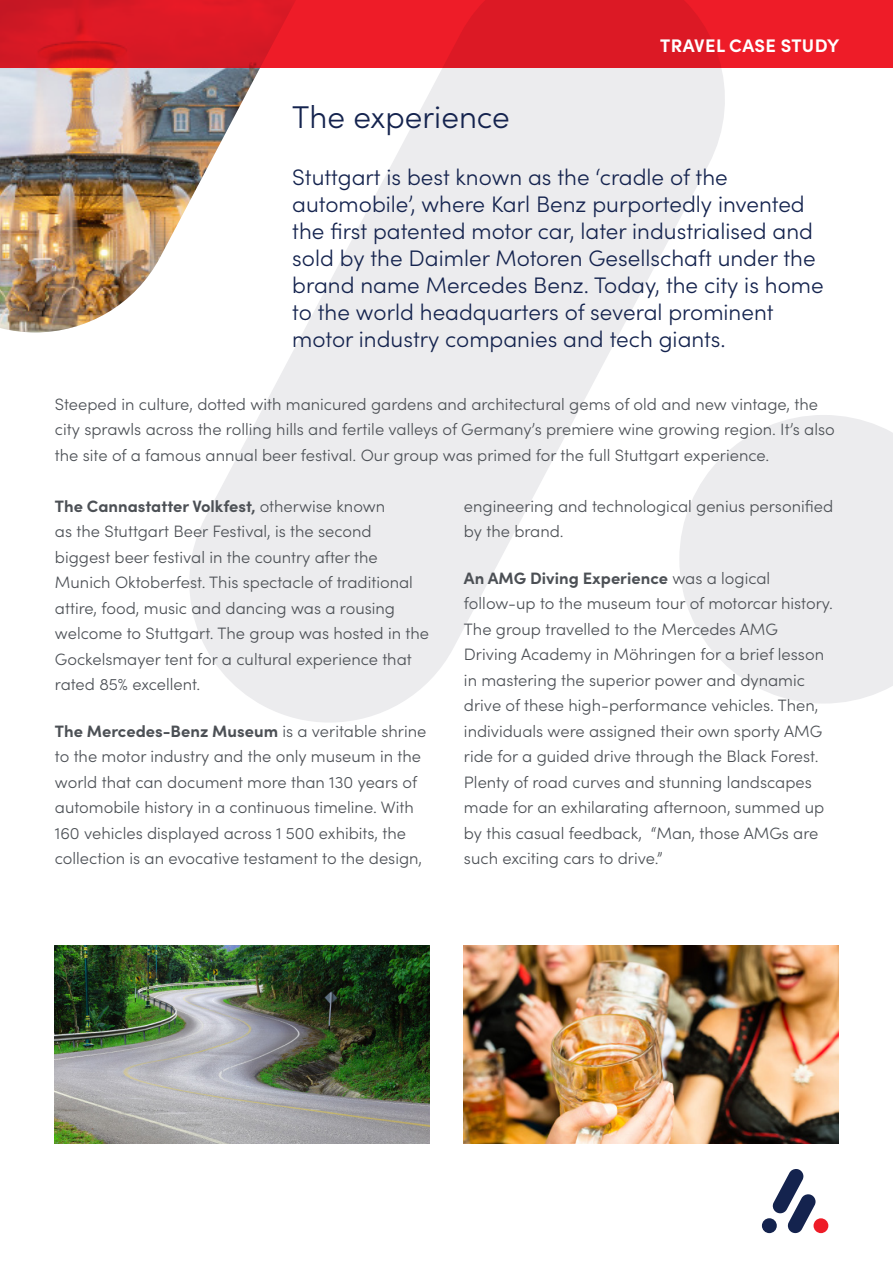
<style>
.page{position:relative;width:893px;height:1263px;background:#fff}
.page>*{position:absolute;margin:0;border:0;box-sizing:border-box;transform-origin:0 0}
.heading{font:300 31.5px "Sofia Pro";color:#14234e}
.sub_intro{font:300 22.5px/27px "Sofia Pro";color:#14234e}
.success_story{font:700 18.15px "Sofia Pro";letter-spacing:.02em;color:#fff}
.body{font:300 16.5px/25.5px "Sofia Pro";color:#4c5055}
.s1{font-weight:700}
</style>
<div class="page">
<svg style="left:189px;top:68px;width:536px;height:654px;fill:#ececee"></svg>
<svg style="left:679px;top:415px;width:214px;height:288px;fill:#ececee"></svg>
<img style="left:0;top:68px;width:296px;height:264px">
<div style="left:762px;top:1218px;width:15px;height:15px;background:#14234e;border-radius:50%"></div>
<div style="left:813px;top:1218px;width:15px;height:15px;background:#ee1c28;border-radius:50%"></div>
<svg style="left:773px;top:1169px;width:43px;height:64px"></svg>
<div style="left:0;top:0;width:893px;height:68px;background:linear-gradient(to bottom,#e81b27,#e51b27)"></div>
<svg style="left:0;top:0;width:308px;height:68px;background:#da1924"></svg>
<img style="left:54px;top:945px;width:376px;height:199px">
<img style="left:463px;top:945px;width:376px;height:199px">
<p class="success_story" style="left:660px;top:31px;width:181px">TRAVEL CASE STUDY</p>
<p class="heading" style="left:292px;top:94px;width:219px">The experience</p>
<p class="sub_intro" style="left:292px;top:162px;width:533px">Stuttgart is best known as the ‘cradle of the automobile’, where Karl Benz purportedly invented the first patented motor car, later industrialised and sold by the Daimler Motoren Gesellschaft under the brand name Mercedes Benz. Today, the city is home to the world headquarters of several prominent motor industry companies and tech giants.</p>
<p class="body" style="left:55px;top:390px;width:781px">Steeped in culture, dotted with manicured gardens and architectural gems of old and new vintage, the city sprawls across the rolling hills and fertile valleys of Germany’s premiere wine growing region. It’s also the site of a famous annual beer festival. Our group was primed for the full Stuttgart experience.</p>
<p class="body" style="left:55px;top:492px;width:376px"><span class="s1">The Cannastatter Volkfest,</span> otherwise known<br>as the Stuttgart Beer Festival, is the second biggest beer festival in the country after the Munich Oktoberfest. This spectacle of traditional attire, food, music and dancing was a rousing welcome to Stuttgart. The group was hosted in the Gockelsmayer tent for a cultural experience that rated 85% excellent.</p>
<p class="body" style="left:55px;top:717px;width:373px"><span class="s1">The Mercedes-Benz Museum</span> is a veritable shrine to the motor industry and the only museum in the world that can document more than 130 years of automobile history in a continuous timeline. With 160 vehicles displayed across 1 500 exhibits, the collection is an evocative testament to the design,</p>
<p class="body" style="left:464px;top:492px;width:371px">engineering and technological genius personified by the brand.</p>
<p class="body" style="left:464px;top:564px;width:371px"><span class="s1">An AMG Diving Experience</span> was a logical follow-up to the museum tour of motorcar history.<br>The group travelled to the Mercedes AMG Driving Academy in Möhringen for a brief lesson in mastering the superior power and dynamic drive of these high-performance vehicles. Then, individuals were assigned their own sporty AMG ride for a guided drive through the Black Forest.<br>Plenty of road curves and stunning landscapes made for an exhilarating afternoon, summed up by this casual feedback, “Man, those AMGs are such exciting cars to drive.”</p>
</div>
